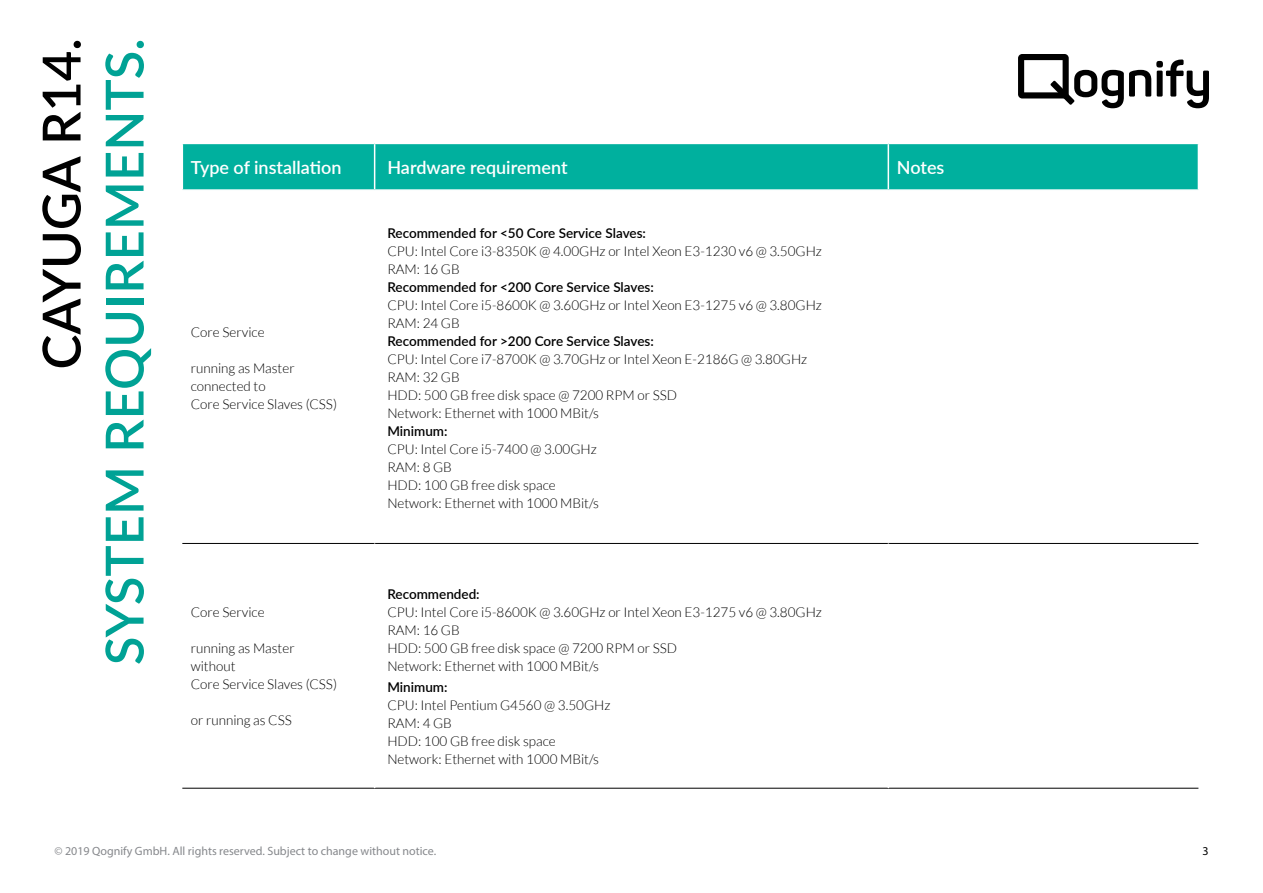
<style>
.page{position:relative;width:1263px;height:893px;background:#fff}
.page>*{position:absolute;margin:0;border:0;box-sizing:border-box;transform-origin:0 0}
.t1{font:600 52.5px "Lato";color:#00a295}
.t2{font:600 52.5px "Lato";color:#000}
.t3{font:600 18px "Lato";color:#fff}
.t4{font:300 13.5px/18px "Lato";color:#000}
.t5{font:600 13.5px "Lato";color:#000}
.t6{font:12px "Myriad Pro";color:#86888c}
.t7{font:12px "Myriad Pro";color:#000}
</style>
<div class="page">
<svg style="left:1018px;top:54px;width:191px;height:54px"></svg>
<div style="left:183px;top:144px;width:1015px;height:45px;background:#00b09e"></div>
<hr style="left:374px;top:144px;width:1px;height:45px;background:#fff">
<hr style="left:887px;top:144px;width:2px;height:45px;background:#fff">
<hr style="left:182px;top:543px;width:193px;height:1px;background:#000">
<hr style="left:375px;top:543px;width:513px;height:1px;background:#000">
<hr style="left:888px;top:543px;width:310px;height:1px;background:#000">
<hr style="left:182px;top:788px;width:193px;height:1px;background:#000">
<hr style="left:375px;top:788px;width:513px;height:1px;background:#000">
<hr style="left:888px;top:788px;width:310px;height:1px;background:#000">
<h1 class="t2" style="left:23px;top:369px;width:333px;rotate:-90deg">CAYUGA R14.</h1>
<h1 class="t1" style="left:86px;top:665px;width:628px;rotate:-90deg">SYSTEM REQUIREMENTS.</h1>
<p class="t3" style="left:191px;top:154px;width:152px">Type of installation</p>
<p class="t3" style="left:387px;top:154px;width:182px">Hardware requirement</p>
<p class="t3" style="left:897px;top:154px;width:49px">Notes</p>
<p class="t4" style="left:191px;top:323px;width:75px">Core Service</p>
<p class="t4" style="left:191px;top:359px;width:148px">running as Master connected to<br>Core Service Slaves (CSS)</p>
<p class="t4" style="left:191px;top:603px;width:75px">Core Service</p>
<p class="t4" style="left:191px;top:639px;width:148px">running as Master without<br>Core Service Slaves (CSS)</p>
<p class="t4" style="left:191px;top:711px;width:103px">or running as CSS</p>
<p class="t5" style="left:387px;top:223px;width:260px">Recommended for &lt;50 Core Service Slaves:</p>
<p class="t4" style="left:387px;top:242px;width:436px">CPU: Intel Core i3-8350K @ 4.00GHz or Intel Xeon E3-1230 v6 @ 3.50GHz</p>
<p class="t4" style="left:387px;top:260px;width:74px">RAM: 16 GB</p>
<p class="t5" style="left:387px;top:277px;width:268px">Recommended for &lt;200 Core Service Slaves:</p>
<p class="t4" style="left:387px;top:296px;width:436px">CPU: Intel Core i5-8600K @ 3.60GHz or Intel Xeon E3-1275 v6 @ 3.80GHz</p>
<p class="t4" style="left:387px;top:314px;width:74px">RAM: 24 GB</p>
<p class="t5" style="left:387px;top:331px;width:268px">Recommended for &gt;200 Core Service Slaves:</p>
<p class="t4" style="left:387px;top:350px;width:421px">CPU: Intel Core i7-8700K @ 3.70GHz or Intel Xeon E-2186G @ 3.80GHz</p>
<p class="t4" style="left:387px;top:368px;width:74px">RAM: 32 GB</p>
<p class="t4" style="left:387px;top:386px;width:291px">HDD: 500 GB free disk space @ 7200 RPM or SSD</p>
<p class="t4" style="left:387px;top:404px;width:213px">Network: Ethernet with 1000 MBit/s</p>
<p class="t5" style="left:387px;top:421px;width:62px">Minimum:</p>
<p class="t4" style="left:387px;top:440px;width:211px">CPU: Intel Core i5-7400 @ 3.00GHz</p>
<p class="t4" style="left:387px;top:458px;width:66px">RAM: 8 GB</p>
<p class="t4" style="left:387px;top:476px;width:170px">HDD: 100 GB free disk space</p>
<p class="t4" style="left:387px;top:494px;width:213px">Network: Ethernet with 1000 MBit/s</p>
<p class="t5" style="left:387px;top:584px;width:94px">Recommended:</p>
<p class="t4" style="left:387px;top:603px;width:436px">CPU: Intel Core i5-8600K @ 3.60GHz or Intel Xeon E3-1275 v6 @ 3.80GHz</p>
<p class="t4" style="left:387px;top:621px;width:74px">RAM: 16 GB</p>
<p class="t4" style="left:387px;top:639px;width:291px">HDD: 500 GB free disk space @ 7200 RPM or SSD</p>
<p class="t4" style="left:387px;top:657px;width:213px">Network: Ethernet with 1000 MBit/s</p>
<p class="t5" style="left:387px;top:677px;width:62px">Minimum:</p>
<p class="t4" style="left:387px;top:696px;width:225px">CPU: Intel Pentium G4560 @ 3.50GHz</p>
<p class="t4" style="left:387px;top:714px;width:66px">RAM: 4 GB</p>
<p class="t4" style="left:387px;top:732px;width:170px">HDD: 100 GB free disk space</p>
<p class="t4" style="left:387px;top:750px;width:213px">Network: Ethernet with 1000 MBit/s</p>
<p class="t6" style="left:54px;top:844px;width:383px">© 2019 Qognify GmbH. All rights reserved. Subject to change without notice.</p>
<p class="t7" style="left:1202px;top:844px;width:8px">3</p>
</div>
